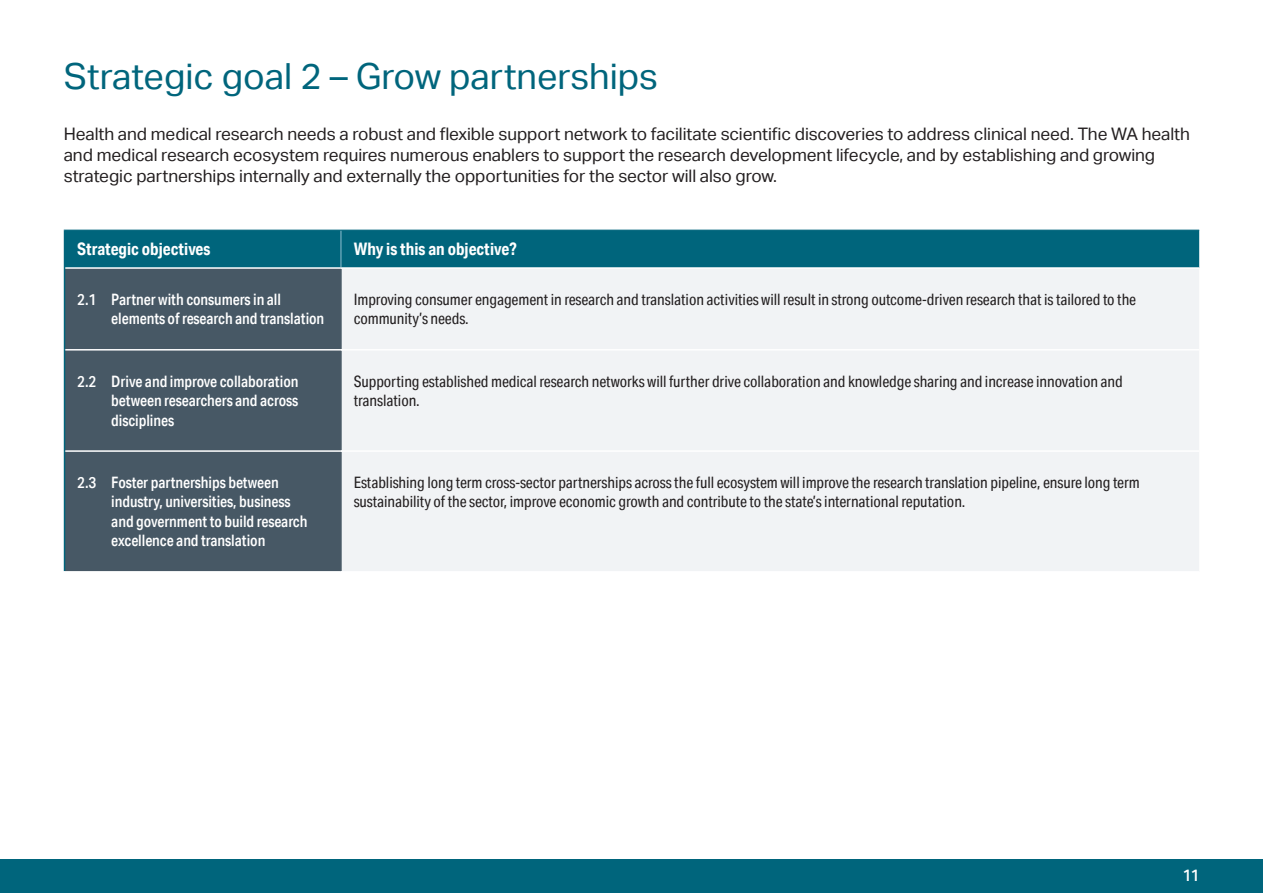
<style>
.page{position:relative;width:1263px;height:893px;background:#fff}
.page>*{position:absolute;margin:0;border:0;box-sizing:border-box;transform-origin:0 0}
.Headers{font:36px "Aktiv Grotesk";color:#00657c}
.Leader_Paragraph{font:17.25px/21px "Aktiv Grotesk";letter-spacing:-.005em;color:#231f20}
.Sub_Heads_2{font:700 17.25px "Aktiv Grotesk Cd";color:#fff}
.t1{font:500 16.5px "Aktiv Grotesk Cd";color:#fff}
.Body_Copy{font:15.75px/19.5px "Aktiv Grotesk Cd";letter-spacing:-.005em;color:#231f20}
.Body_Copy-2{font:500 15.75px/19.5px "Aktiv Grotesk Cd";letter-spacing:-.005em;color:#fff}
</style>
<div class="page">
<div style="left:0;top:859px;width:1263px;height:34px;background:#00657c"></div>
<div style="left:65px;top:231px;width:1134px;height:36px;background:#00657c"></div>
<div style="left:65px;top:269px;width:275px;height:302px;background:#475865"></div>
<div style="left:342px;top:269px;width:857px;height:302px;background:#f1f3f5"></div>
<hr style="left:340px;top:269px;width:2px;height:80px;background:#475865">
<hr style="left:340px;top:351px;width:2px;height:99px;background:#475865">
<hr style="left:340px;top:452px;width:2px;height:119px;background:#475865">
<hr style="left:64px;top:231px;width:1px;height:37px;background:#00657c">
<hr style="left:64px;top:268px;width:1px;height:82px;background:#00657c">
<hr style="left:64px;top:350px;width:1px;height:101px;background:#00657c">
<hr style="left:64px;top:451px;width:1px;height:120px;background:#00657c">
<hr style="left:64px;top:230px;width:277px;height:1px;background:#00657c">
<hr style="left:341px;top:230px;width:858px;height:1px;background:#00657c">
<hr style="left:340px;top:231px;width:2px;height:36px;background:#60a1b4">
<hr style="left:65px;top:349px;width:276px;height:2px;background:#fff">
<hr style="left:341px;top:349px;width:858px;height:2px;background:#fff">
<hr style="left:65px;top:450px;width:276px;height:2px;background:#fff">
<hr style="left:341px;top:450px;width:858px;height:2px;background:#fff">
<p class="Headers" style="left:64px;top:56px;width:596px">Strategic goal 2 – Grow partnerships</p>
<p class="Leader_Paragraph" style="left:64px;top:123px;width:1127px">Health and medical research needs a robust and flexible support network to facilitate scientific discoveries to address clinical need. The WA health and medical research ecosystem requires numerous enablers to support the research development lifecycle, and by establishing and growing strategic partnerships internally and externally the opportunities for the sector will also grow.</p>
<p class="Sub_Heads_2" style="left:77px;top:238px;width:135px">Strategic objectives</p>
<p class="Sub_Heads_2" style="left:354px;top:238px;width:164px">Why is this an objective?</p>
<p class="Body_Copy-2" style="left:111px;top:289px;width:215px;text-indent:-34px">2.1 Partner with consumers in all elements of research and translation</p>
<p class="Body_Copy" style="left:354px;top:289px;width:784px">Improving consumer engagement in research and translation activities will result in strong outcome-driven research that is tailored to the community’s needs.</p>
<p class="Body_Copy-2" style="left:111px;top:371px;width:189px;text-align:justify;text-indent:-34px">2.2 Drive and improve collaboration between researchers and across disciplines</p>
<p class="Body_Copy" style="left:354px;top:371px;width:771px">Supporting established medical research networks will further drive collaboration and knowledge sharing and increase innovation and translation.</p>
<p class="Body_Copy-2" style="left:111px;top:472px;width:198px;text-indent:-34px">2.3 Foster partnerships between industry, universities, business and government to build research excellence and translation</p>
<p class="Body_Copy" style="left:354px;top:472px;width:788px">Establishing long term cross-sector partnerships across the full ecosystem will improve the research translation pipeline, ensure long term sustainability of the sector, improve economic growth and contribute to the state’s international reputation.</p>
<p class="t1" style="left:1183px;top:866px;width:18px">11</p>
</div>
